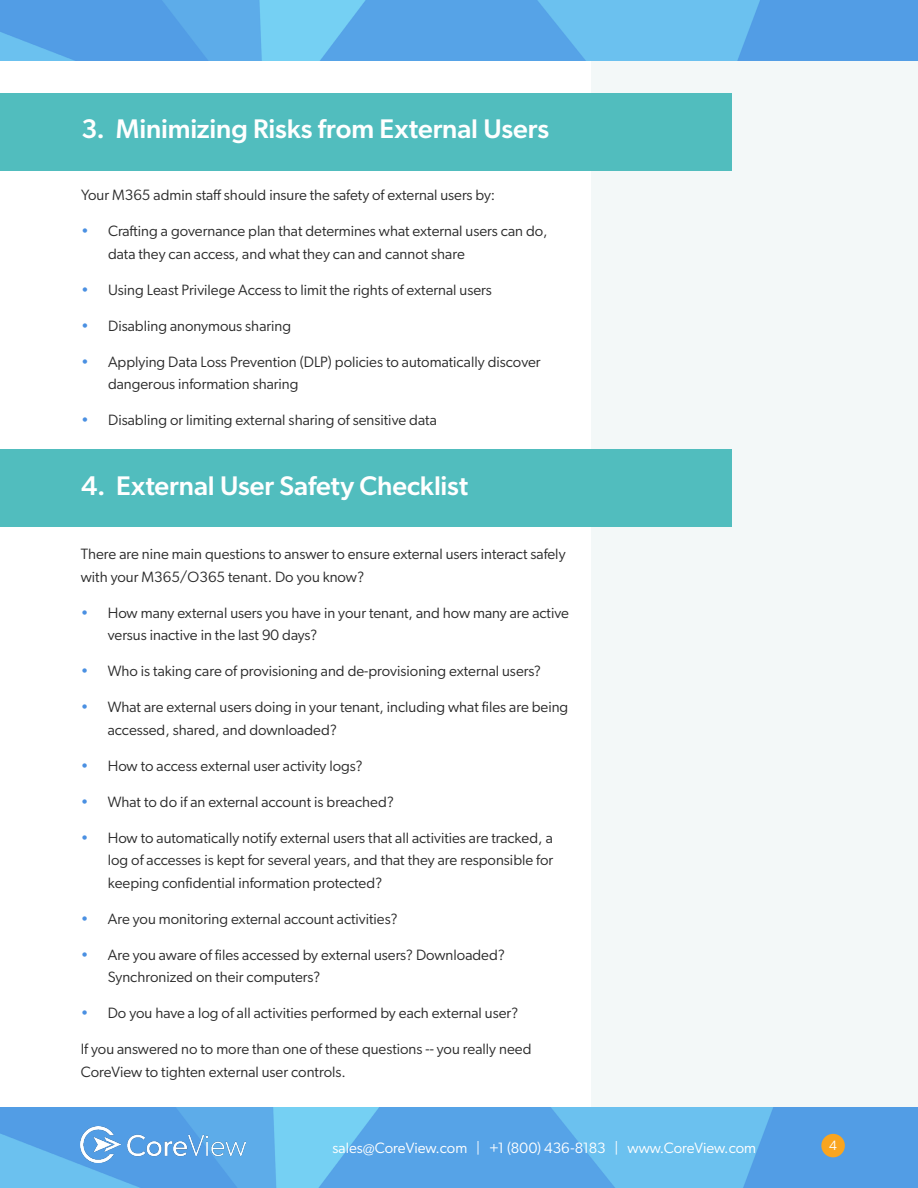
<style>
.page{position:relative;width:918px;height:1188px;background:#fff}
.page>*{position:absolute;margin:0;border:0;box-sizing:border-box;transform-origin:0 0}
.t1{font:500 27px "Gibson";letter-spacing:-.005em;color:#fff}
.Paragraph_Text{font:15px/22.5px "Gibson";color:#2b2b2b}
.t2{font:15px "Gibson";color:#fff}
.t3{font:13.5px "Gibson";color:#fff}
.s1{color:#4a90e2}
</style>
<div class="page">
<div style="left:591px;top:0;width:327px;height:1140px;background:#f3f8f8"></div>
<div style="left:0;top:93px;width:731px;height:77px;background:#51bdbe"></div>
<div style="left:0;top:450px;width:731px;height:77px;background:#51bdbe"></div>
<img style="left:0;top:1107px;width:918px;height:81px">
<img style="left:81px;top:1126px;width:164px;height:36px">
<div style="left:821px;top:1134px;width:24px;height:23px;background:#faa51f;border-radius:50%"></div>
<img style="left:0;top:0;width:918px;height:61px">
<p class="t1" style="left:81px;top:112px;width:470px">3. Minimizing Risks from External Users</p>
<p class="Paragraph_Text" style="left:81px;top:184px;width:416px">Your M365 admin staff should insure the safety of external users by:</p>
<p class="Paragraph_Text" style="left:108px;top:220px;width:441px;text-indent:-27px"><span class="s1">•</span> Crafting a governance plan that determines what external users can do, data they can access, and what they can and cannot share</p>
<p class="Paragraph_Text" style="left:81px;top:278px;width:412px"><span class="s1">•</span> Using Least Privilege Access to limit the rights of external users</p>
<p class="Paragraph_Text" style="left:81px;top:314px;width:212px"><span class="s1">•</span> Disabling anonymous sharing</p>
<p class="Paragraph_Text" style="left:108px;top:350px;width:434px;text-indent:-27px"><span class="s1">•</span> Applying Data Loss Prevention (DLP) policies to automatically discover dangerous information sharing</p>
<p class="Paragraph_Text" style="left:81px;top:409px;width:357px"><span class="s1">•</span> Disabling or limiting external sharing of sensitive data</p>
<p class="t1" style="left:81px;top:469px;width:389px">4. External User Safety Checklist</p>
<p class="Paragraph_Text" style="left:81px;top:543px;width:486px">There are nine main questions to answer to ensure external users interact safely with your M365/O365 tenant. Do you know?</p>
<p class="Paragraph_Text" style="left:108px;top:601px;width:463px;text-indent:-27px"><span class="s1">•</span> How many external users you have in your tenant, and how many are active versus inactive in the last 90 days?</p>
<p class="Paragraph_Text" style="left:81px;top:660px;width:462px"><span class="s1">•</span> Who is taking care of provisioning and de-provisioning external users?</p>
<p class="Paragraph_Text" style="left:108px;top:696px;width:462px;text-indent:-27px"><span class="s1">•</span> What are external users doing in your tenant, including what files are being accessed, shared, and downloaded?</p>
<p class="Paragraph_Text" style="left:81px;top:754px;width:284px"><span class="s1">•</span> How to access external user activity logs?</p>
<p class="Paragraph_Text" style="left:81px;top:790px;width:315px"><span class="s1">•</span> What to do if an external account is breached?</p>
<p class="Paragraph_Text" style="left:108px;top:826px;width:447px;text-align:justify;text-indent:-27px"><span class="s1">•</span> How to automatically notify external users that all activities are tracked, a log of accesses is kept for several years, and that they are responsible for keeping confidential information protected?</p>
<p class="Paragraph_Text" style="left:81px;top:907px;width:318px"><span class="s1">•</span> Are you monitoring external account activities?</p>
<p class="Paragraph_Text" style="left:108px;top:943px;width:399px;text-indent:-27px"><span class="s1">•</span> Are you aware of files accessed by external users? Downloaded?<br>Synchronized on their computers?</p>
<p class="Paragraph_Text" style="left:81px;top:1002px;width:439px"><span class="s1">•</span> Do you have a log of all activities performed by each external user?</p>
<p class="Paragraph_Text" style="left:81px;top:1038px;width:452px">If you answered no to more than one of these questions -- you really need<br>CoreView to tighten external user controls.</p>
<p class="t2" style="left:332px;top:1139px;width:425px">sales@CoreView.com | +1 (800) 436-8183 | www.CoreView.com</p>
<p class="t3" style="left:829px;top:1137px;width:9px">4</p>
</div>
